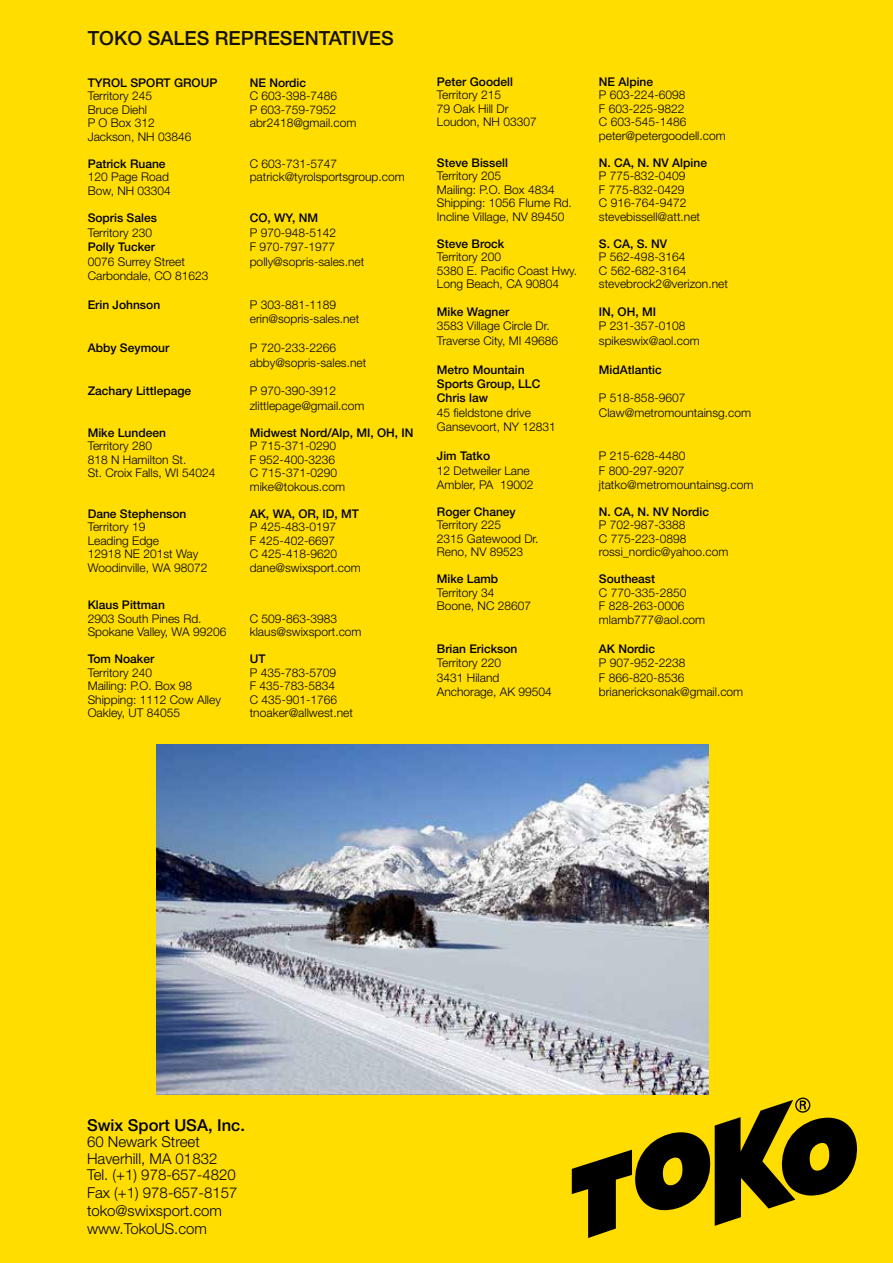
<style>
.page{position:relative;width:893px;height:1263px;background:#fd0}
.page>*{position:absolute;margin:0;border:0;box-sizing:border-box;transform-origin:0 0}
.t1{font:500 19.5px "Helvetica Neue LT Std";color:#141006}
.t2{font:500 16.5px "Helvetica Neue LT Std";color:#000}
.t3{font:300 15px/16.5px "Helvetica Neue LT Std";color:#000}
.t4{font:300 12px/14.4px "Helvetica Neue LT Std";color:#000}
.t5{font:500 12px/14.4px "Helvetica Neue LT Std";color:#000}
.t6{font:300 9.75px "Helvetica Neue LT Std";letter-spacing:.01em;color:#000}
.s1{font-family:"Helvetica Neue LT Pro";font-weight:400;font-size:12px}
.s2{font-weight:500;font-size:10.5px;color:#fd0}
</style>
<div class="page">
<svg style="left:572px;top:1097px;width:285px;height:141px"></svg>
<img style="left:157px;top:745px;width:552px;height:349px">
<h1 class="t1" style="left:88px;top:27px;width:307px">TOKO SALES REPRESENTATIVES</h1>
<p class="t5" style="left:88px;top:75px;width:131px">TYROL SPORT GROUP</p>
<p class="t5" style="left:250px;top:75px;width:58px">NE Nordic</p>
<p class="t4" style="left:88px;top:88px;width:66px">Territory 245</p>
<p class="t4" style="left:250px;top:88px;width:89px">C 603-398-7486</p>
<p class="t4" style="left:88px;top:102px;width:61px">Bruce Diehl</p>
<p class="t4" style="left:250px;top:102px;width:88px">P 603-759-7952</p>
<p class="t4" style="left:88px;top:115px;width:68px">P O Box 312</p>
<p class="t4" style="left:250px;top:115px;width:108px">abr2418@gmail.com</p>
<p class="t4" style="left:88px;top:129px;width:105px">Jackson, NH 03846</p>
<p class="t5" style="left:88px;top:156px;width:79px">Patrick Ruane</p>
<p class="t4" style="left:250px;top:156px;width:89px">C 603-731-5747</p>
<p class="t4" style="left:88px;top:169px;width:83px">120 Page Road</p>
<p class="t4" style="left:250px;top:169px;width:156px">patrick@tyrolsportsgroup.com</p>
<p class="t4" style="left:88px;top:183px;width:85px">Bow, NH 03304</p>
<p class="t5" style="left:88px;top:211px;width:71px">Sopris Sales</p>
<p class="t5" style="left:250px;top:211px;width:70px">CO, WY, NM</p>
<p class="t4" style="left:88px;top:225px;width:66px">Territory 230</p>
<p class="t4" style="left:250px;top:225px;width:88px">P 970-948-5142</p>
<p class="t5" style="left:88px;top:240px;width:69px">Polly Tucker</p>
<p class="t4" style="left:250px;top:240px;width:87px">F 970-797-1977</p>
<p class="t4" style="left:88px;top:254px;width:99px">0076 Surrey Street</p>
<p class="t4" style="left:250px;top:254px;width:116px">polly@sopris-sales.net</p>
<p class="t4" style="left:88px;top:268px;width:122px">Carbondale, CO 81623</p>
<p class="t5" style="left:88px;top:297px;width:74px">Erin Johnson</p>
<p class="t4" style="left:250px;top:297px;width:111px">P 303-881-1189 erin@sopris-sales.net</p>
<p class="t5" style="left:88px;top:340px;width:83px">Abby Seymour</p>
<p class="t4" style="left:250px;top:340px;width:118px">P 720-233-2266 abby@sopris-sales.net</p>
<p class="t5" style="left:88px;top:384px;width:105px">Zachary Littlepage</p>
<p class="t4" style="left:250px;top:384px;width:116px">P 970-390-3912 zlittlepage@gmail.com</p>
<p class="t5" style="left:88px;top:425px;width:80px">Mike Lundeen</p>
<p class="t5" style="left:250px;top:425px;width:165px">Midwest Nord/Alp, MI, OH, IN</p>
<p class="t4" style="left:88px;top:438px;width:66px">Territory 280</p>
<p class="t4" style="left:250px;top:438px;width:88px">P 715-371-0290</p>
<p class="t4" style="left:88px;top:452px;width:100px">818 N Hamilton St.</p>
<p class="t4" style="left:250px;top:452px;width:87px">F 952-400-3236</p>
<p class="t4" style="left:88px;top:465px;width:129px">St. Croix Falls, WI 54024</p>
<p class="t4" style="left:250px;top:466px;width:97px;line-height:13.5px">C 715-371-0290 mike@tokous.com</p>
<p class="t5" style="left:88px;top:506px;width:100px">Dane Stephenson</p>
<p class="t5" style="left:250px;top:506px;width:111px">AK, WA, OR, ID, MT</p>
<p class="t4" style="left:88px;top:519px;width:59px">Territory 19</p>
<p class="t4" style="left:250px;top:519px;width:88px">P 425-483-0197</p>
<p class="t4" style="left:88px;top:533px;width:73px">Leading Edge</p>
<p class="t4" style="left:250px;top:533px;width:87px">F 425-402-6697</p>
<p class="t4" style="left:88px;top:546px;width:112px">12918 NE 201st Way</p>
<p class="t4" style="left:250px;top:546px;width:89px">C 425-418-9620</p>
<p class="t4" style="left:88px;top:560px;width:121px">Woodinville, WA 98072</p>
<p class="t4" style="left:250px;top:560px;width:112px">dane@swixsport.com</p>
<p class="t5" style="left:88px;top:598px;width:79px">Klaus Pittman</p>
<p class="t4" style="left:88px;top:611px;width:115px">2903 South Pines Rd.</p>
<p class="t4" style="left:250px;top:611px;width:89px">C 509-863-3983</p>
<p class="t4" style="left:88px;top:624px;width:140px">Spokane Valley, WA 99206</p>
<p class="t4" style="left:250px;top:624px;width:113px">klaus@swixsport.com</p>
<p class="t5" style="left:88px;top:652px;width:68px">Tom Noaker</p>
<p class="t5" style="left:250px;top:652px;width:17px">UT</p>
<p class="t4" style="left:88px;top:665px;width:66px">Territory 240</p>
<p class="t4" style="left:250px;top:665px;width:88px">P 435-783-5709</p>
<p class="t4" style="left:88px;top:678px;width:106px">Mailing: P.O. Box 98</p>
<p class="t4" style="left:250px;top:678px;width:87px">F 435-783-5834</p>
<p class="t4" style="left:88px;top:692px;width:135px">Shipping: 1112 Cow Alley</p>
<p class="t4" style="left:250px;top:692px;width:89px">C 435-901-1766</p>
<p class="t4" style="left:88px;top:705px;width:94px">Oakley, UT 84055</p>
<p class="t4" style="left:250px;top:705px;width:105px">tnoaker@allwest.net</p>
<p class="t5" style="left:437px;top:74px;width:78px">Peter Goodell</p>
<p class="t5" style="left:599px;top:74px;width:56px">NE Alpine</p>
<p class="t4" style="left:437px;top:87px;width:66px">Territory 215</p>
<p class="t4" style="left:599px;top:87px;width:88px">P 603-224-6098</p>
<p class="t4" style="left:437px;top:101px;width:73px">79 Oak Hill Dr</p>
<p class="t4" style="left:599px;top:101px;width:87px">F 603-225-9822</p>
<p class="t4" style="left:437px;top:114px;width:101px">Loudon, NH 03307</p>
<p class="t4" style="left:599px;top:115px;width:128px;line-height:13.5px">C 603-545-1486 peter@petergoodell.com</p>
<p class="t5" style="left:437px;top:155px;width:72px">Steve Bissell</p>
<p class="t5" style="left:599px;top:155px;width:110px">N. CA, N. NV Alpine</p>
<p class="t4" style="left:437px;top:168px;width:66px">Territory 205</p>
<p class="t4" style="left:599px;top:168px;width:88px">P 775-832-0409</p>
<p class="t4" style="left:437px;top:182px;width:119px">Mailing: P.O. Box 4834</p>
<p class="t4" style="left:599px;top:182px;width:87px">F 775-832-0429</p>
<p class="t4" style="left:437px;top:195px;width:136px">Shipping: 1056 Flume Rd.</p>
<p class="t4" style="left:599px;top:195px;width:89px">C 916-764-9472</p>
<p class="t4" style="left:437px;top:209px;width:129px">Incline Village, NV 89450</p>
<p class="t4" style="left:599px;top:209px;width:103px">stevebissell@att.net</p>
<p class="t5" style="left:437px;top:236px;width:69px">Steve Brock</p>
<p class="t5" style="left:599px;top:236px;width:70px">S. CA, S. NV</p>
<p class="t4" style="left:437px;top:249px;width:66px">Territory 200</p>
<p class="t4" style="left:599px;top:249px;width:88px">P 562-498-3164</p>
<p class="t4" style="left:437px;top:263px;width:142px">5380 E. Pacific Coast Hwy.</p>
<p class="t4" style="left:599px;top:263px;width:89px">C 562-682-3164</p>
<p class="t4" style="left:437px;top:276px;width:124px">Long Beach, CA 90804</p>
<p class="t4" style="left:599px;top:276px;width:130px">stevebrock2@verizon.net</p>
<p class="t5" style="left:437px;top:304px;width:74px">Mike Wagner</p>
<p class="t5" style="left:599px;top:304px;width:59px">IN, OH, MI</p>
<p class="t4" style="left:437px;top:319px;width:114px">3583 Village Circle Dr.</p>
<p class="t4" style="left:599px;top:319px;width:88px">P 231-357-0108</p>
<p class="t4" style="left:437px;top:333px;width:123px">Traverse City, MI 49686</p>
<p class="t4" style="left:599px;top:333px;width:102px">spikeswix@aol.com</p>
<p class="t5" style="left:437px;top:362px;width:89px">Metro Mountain</p>
<p class="t5" style="left:599px;top:362px;width:64px">MidAtlantic</p>
<p class="t5" style="left:437px;top:376px;width:105px">Sports Group, LLC<br>Chris law</p>
<p class="t4" style="left:599px;top:391px;width:88px">P 518-858-9607</p>
<p class="t4" style="left:437px;top:405px;width:96px">45 fieldstone drive</p>
<p class="t4" style="left:599px;top:405px;width:154px">Claw@metromountainsg.com</p>
<p class="t4" style="left:437px;top:420px;width:120px">Gansevoort, NY 12831</p>
<p class="t5" style="left:437px;top:448px;width:55px">Jim Tatko</p>
<p class="t4" style="left:599px;top:448px;width:88px">P 215-628-4480</p>
<p class="t4" style="left:437px;top:463px;width:94px">12 Detweiler Lane</p>
<p class="t4" style="left:599px;top:463px;width:87px">F 800-297-9207</p>
<p class="t4" style="left:437px;top:477px;width:98px">Ambler, PA 19002</p>
<p class="t4" style="left:599px;top:477px;width:156px">jtatko@metromountainsg.com</p>
<p class="t5" style="left:437px;top:504px;width:80px">Roger Chaney</p>
<p class="t5" style="left:599px;top:504px;width:112px">N. CA, N. NV Nordic</p>
<p class="t4" style="left:437px;top:518px;width:66px">Territory 225</p>
<p class="t4" style="left:599px;top:518px;width:88px">P 702-987-3388</p>
<p class="t4" style="left:437px;top:531px;width:103px">2315 Gatewood Dr.</p>
<p class="t4" style="left:599px;top:531px;width:89px">C 775-223-0898</p>
<p class="t4" style="left:437px;top:545px;width:88px">Reno, NV 89523</p>
<p class="t4" style="left:599px;top:545px;width:131px">rossi_nordic@yahoo.com</p>
<p class="t5" style="left:437px;top:572px;width:63px">Mike Lamb</p>
<p class="t5" style="left:599px;top:572px;width:58px">Southeast</p>
<p class="t4" style="left:437px;top:585px;width:59px">Territory 34</p>
<p class="t4" style="left:599px;top:585px;width:89px">C 770-335-2850</p>
<p class="t4" style="left:437px;top:599px;width:96px">Boone, NC 28607</p>
<p class="t4" style="left:599px;top:599px;width:108px;line-height:13.5px">F 828-263-0006 mlamb777@aol.com</p>
<p class="t5" style="left:437px;top:641px;width:82px">Brian Erickson</p>
<p class="t5" style="left:599px;top:641px;width:58px">AK Nordic</p>
<p class="t4" style="left:437px;top:655px;width:66px">Territory 220</p>
<p class="t4" style="left:599px;top:655px;width:88px">P 907-952-2238</p>
<p class="t4" style="left:437px;top:670px;width:64px">3431 Hiland</p>
<p class="t4" style="left:599px;top:670px;width:87px">F 866-820-8536</p>
<p class="t4" style="left:437px;top:684px;width:116px">Anchorage, AK 99504</p>
<p class="t4" style="left:599px;top:684px;width:146px">brianericksonak@gmail.com</p>
<h2 class="t2" style="left:87px;top:1115px;width:160px">Swix Sport USA, Inc.</h2>
<p class="t3" style="left:87px;top:1133px;width:150px">60 Newark Street<br>Haverhill, MA 01832<br>Tel. (+1) 978-657-4820</p>
<p class="t3" style="left:87px;top:1184px;width:152px;line-height:18px">Fax (+1) 978-657-8157 toko@swixsport.com www.TokoUS.com</p>
<p class="t6" style="left:60px;top:1220px;width:153px"><span class="s1">8</span> <span class="s2">&gt;&gt;</span> SOFTGOODS WORK BOOK</p>
</div>
